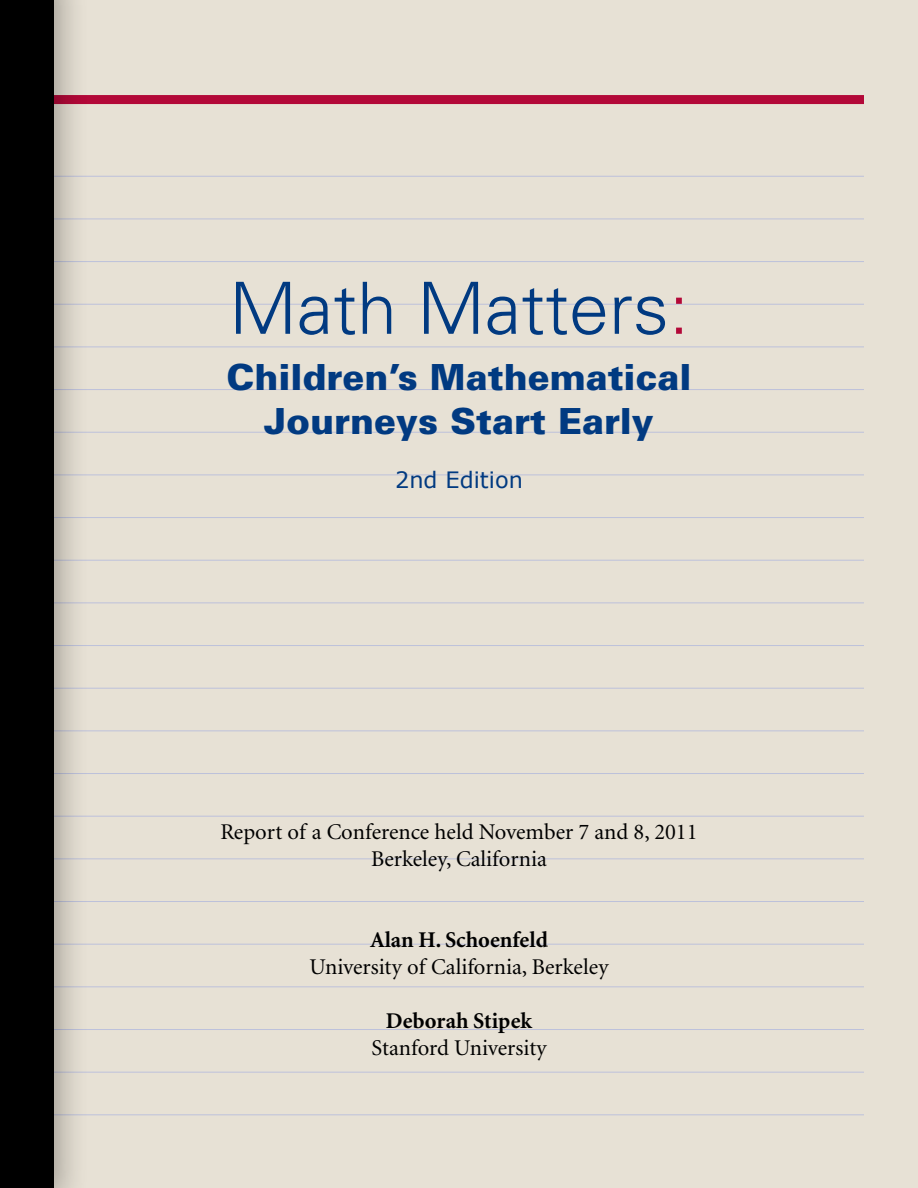
<style>
.page{position:relative;width:918px;height:1188px;background:#e7e1d5}
.page>*{position:absolute;margin:0;border:0;box-sizing:border-box;transform-origin:0 0}
.t1{font:300 72px "Univers";color:#013a81}
.t2{font:900 36px/43.2px "Univers";color:#013a81;text-align:center}
.t3{font:22.5px/27px "Minion";color:#000;text-align:center}
.t4{font:700 22.5px "Minion";color:#000}
.t5{font:22.5px "Verdana";color:#013a81}
.s1{color:#b30838}
</style>
<div class="page">
<div style="left:24px;top:95px;width:840px;height:9px;background:#b30838"></div>
<hr style="left:24px;top:176px;width:840px;height:1px;background:#bdc1db">
<hr style="left:24px;top:347px;width:840px;height:1px;background:#bdc1db">
<hr style="left:24px;top:517px;width:840px;height:1px;background:#bdc1db">
<hr style="left:24px;top:688px;width:840px;height:1px;background:#bdc1db">
<hr style="left:24px;top:858px;width:840px;height:1px;background:#bdc1db">
<hr style="left:24px;top:1029px;width:840px;height:1px;background:#bdc1db">
<hr style="left:24px;top:261px;width:840px;height:1px;background:#bdc1db">
<hr style="left:24px;top:432px;width:840px;height:1px;background:#bdc1db">
<hr style="left:24px;top:603px;width:840px;height:1px;background:#bdc1db">
<hr style="left:24px;top:773px;width:840px;height:1px;background:#bdc1db">
<hr style="left:24px;top:944px;width:840px;height:1px;background:#bdc1db">
<hr style="left:24px;top:1114px;width:840px;height:1px;background:#bdc1db">
<hr style="left:24px;top:219px;width:840px;height:1px;background:#bdc1db">
<hr style="left:24px;top:389px;width:840px;height:1px;background:#bdc1db">
<hr style="left:24px;top:560px;width:840px;height:1px;background:#bdc1db">
<hr style="left:24px;top:730px;width:840px;height:1px;background:#bdc1db">
<hr style="left:24px;top:901px;width:840px;height:1px;background:#bdc1db">
<hr style="left:24px;top:1072px;width:840px;height:1px;background:#bdc1db">
<hr style="left:24px;top:304px;width:840px;height:1px;background:#bdc1db">
<hr style="left:24px;top:475px;width:840px;height:1px;background:#bdc1db">
<hr style="left:24px;top:645px;width:840px;height:1px;background:#bdc1db">
<hr style="left:24px;top:816px;width:840px;height:1px;background:#bdc1db">
<hr style="left:24px;top:986px;width:840px;height:1px;background:#bdc1db">
<div style="left:0;top:0;width:90px;height:1188px;background:#000;opacity:.3"></div>
<div style="left:0;top:0;width:54px;height:1188px;background:#000"></div>
<h1 class="t1" style="left:229px;top:265px;width:461px">Math Matters<span class="s1">:</span></h1>
<h2 class="t2" style="left:226px;top:356px;width:467px">Children’s Mathematical<br>Journeys Start Early</h2>
<p class="t5" style="left:395px;top:464px;width:129px">2nd Edition</p>
<p class="t3" style="left:220px;top:819px;width:479px">Report of a Conference held November 7 and 8, 2011<br>Berkeley, California</p>
<p class="t4" style="left:370px;top:928px;width:179px">Alan H. Schoenfeld</p>
<p class="t3" style="left:310px;top:954px;width:300px">University of California, Berkeley</p>
<p class="t4" style="left:386px;top:1009px;width:148px">Deborah Stipek</p>
<p class="t3" style="left:371px;top:1035px;width:177px">Stanford University</p>
</div>
